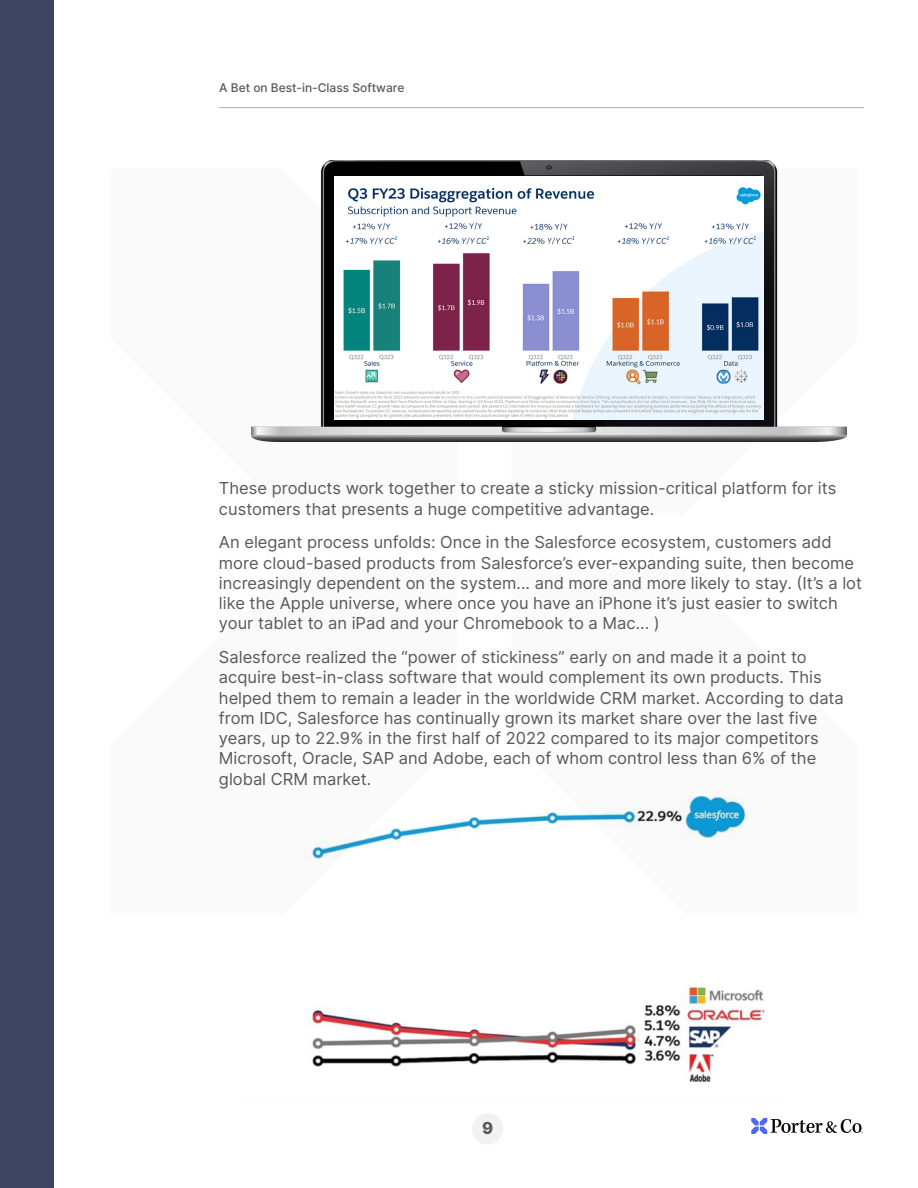
<style>
.page{position:relative;width:918px;height:1188px;background:#fff}
.page>*{position:absolute;margin:0;border:0;box-sizing:border-box;transform-origin:0 0}
.t1{font:16.5px/20.2px "Inter";color:#595959}
.t2{font:800 16.5px "Inter";color:#595959}
.t3{font:500 12px "Inter";color:#595959}
</style>
<div class="page">
<div style="left:0;top:0;width:54px;height:1188px;background:#3f4463"></div>
<svg style="left:751px;top:1118px;width:111px;height:16px"></svg>
<hr style="left:219px;top:107px;width:645px;height:1px;background:#acacac">
<div style="left:472px;top:1113px;width:31px;height:32px;background:#f2f2f2;border-radius:50%"></div>
<img style="left:251px;top:161px;width:596px;height:280px">
<img style="left:335px;top:177px;width:428px;height:242px">
<img style="left:304px;top:796px;width:461px;height:287px">
<p class="t3" style="left:219px;top:78px;width:187px">A Bet on Best-in-Class Software</p>
<p class="t1" style="left:219px;top:478px;width:619px">These products work together to create a sticky mission-critical platform for its customers that presents a huge competitive advantage.</p>
<p class="t1" style="left:219px;top:532px;width:645px">An elegant process unfolds: Once in the Salesforce ecosystem, customers add more cloud-based products from Salesforce’s ever-expanding suite, then become increasingly dependent on the system... and more and more likely to stay. (It’s a lot like the Apple universe, where once you have an iPhone it’s just easier to switch your tablet to an iPad and your Chromebook to a Mac... )</p>
<p class="t1" style="left:219px;top:647px;width:626px">Salesforce realized the “power of stickiness” early on and made it a point to acquire best-in-class software that would complement its own products. This helped them to remain a leader in the worldwide CRM market. According to data from IDC, Salesforce has continually grown its market share over the last five years, up to 22.9% in the first half of 2022 compared to its major competitors Microsoft, Oracle, SAP and Adobe, each of whom control less than 6% of the global CRM market.</p>
<p class="t2" style="left:482px;top:1116px;width:13px">9</p>
</div>
